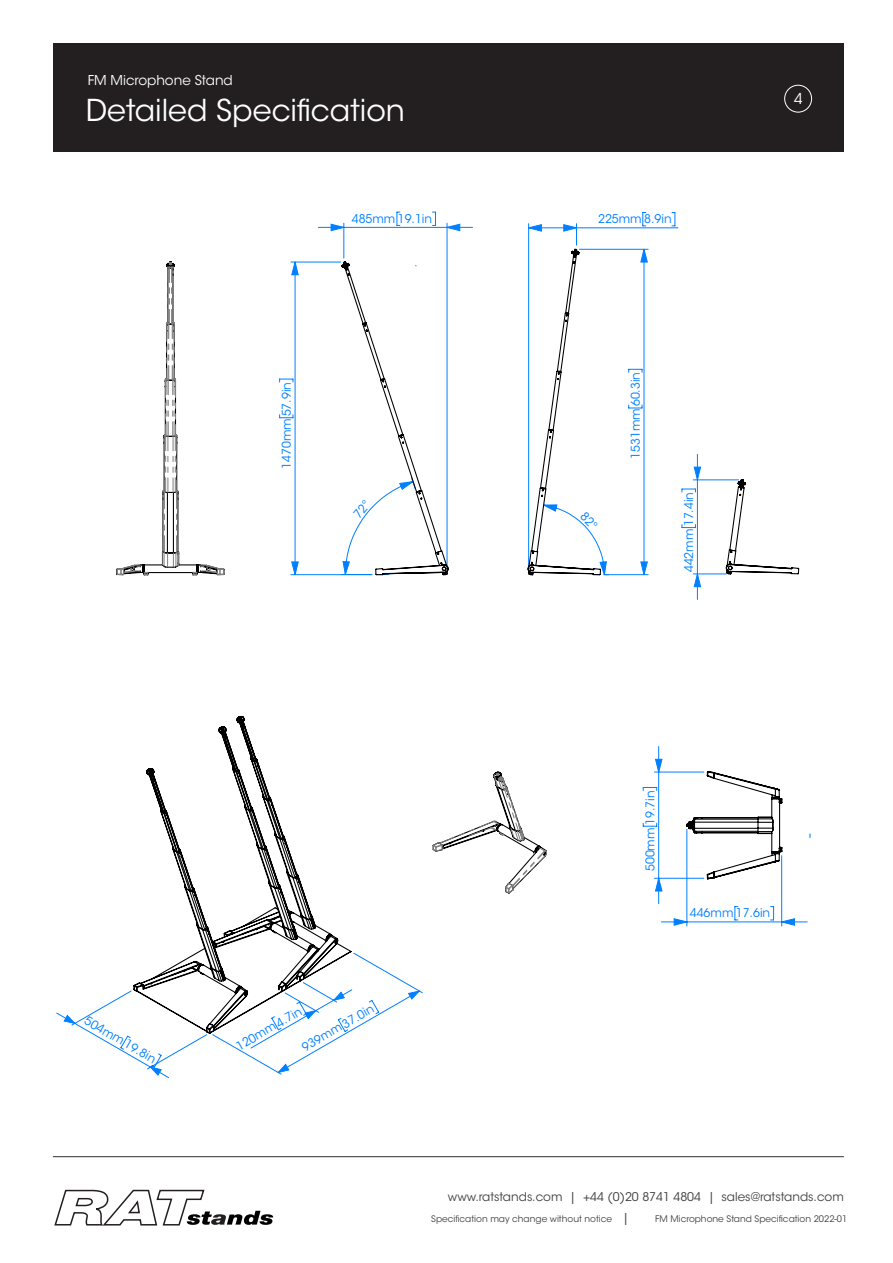
<style>
.page{position:relative;width:893px;height:1263px;background:#fff}
.page>*{position:absolute;margin:0;border:0;box-sizing:border-box;transform-origin:0 0}
.t1{font:30px "ITC Avant Garde Std";color:#fff}
.t2{font:15px "ITC Avant Garde Std";color:#fff}
.t3{font:13.5px "ITC Avant Garde Std";color:#fff}
.t4{font:12px "ITC Avant Garde Std";color:#0080ff}
.t5{font:12px "ITC Avant Garde Std";color:#404040}
.t6{font:9px "ITC Avant Garde Std";color:#404040}
.s1{font-size:12px}
</style>
<div class="page">
<div style="left:53px;top:44px;width:791px;height:108px;background:#231f20"></div>
<div style="left:784px;top:85px;width:28px;height:27px;border:1px solid #fff;border-radius:50%"></div>
<svg style="left:54px;top:1189px;width:219px;height:37px"></svg>
<hr style="left:53px;top:1156px;width:791px;height:1px;background:#323232">
<svg style="left:642px;top:212px;width:4px;height:14px"></svg>
<svg style="left:672px;top:212px;width:3px;height:14px"></svg>
<hr style="left:576px;top:227px;width:102px;height:1px;background:#0080ff">
<hr style="left:693px;top:573px;width:33px;height:1px;background:#0080ff">
<hr style="left:693px;top:479px;width:46px;height:1px;background:#0080ff">
<hr style="left:291px;top:262px;width:50px;height:1px;background:#0080ff">
<hr style="left:291px;top:574px;width:81px;height:1px;background:#0080ff">
<hr style="left:579px;top:249px;width:69px;height:1px;background:#0080ff">
<hr style="left:604px;top:574px;width:44px;height:1px;background:#0080ff">
<svg style="left:682px;top:454px;width:19px;height:145px"></svg>
<svg style="left:279px;top:261px;width:20px;height:315px"></svg>
<svg style="left:56px;top:952px;width:367px;height:126px"></svg>
<svg style="left:628px;top:248px;width:20px;height:328px"></svg>
<svg style="left:725px;top:479px;width:75px;height:96px"></svg>
<svg style="left:643px;top:746px;width:167px;height:180px"></svg>
<svg style="left:133px;top:715px;width:219px;height:320px"></svg>
<svg style="left:116px;top:261px;width:109px;height:315px"></svg>
<svg style="left:432px;top:771px;width:115px;height:123px"></svg>
<svg style="left:318px;top:212px;width:291px;height:364px"></svg>
<p class="t3" style="left:86px;top:75px;width:145px">The Performer 3 Stand</p>
<p class="t3" style="left:88px;top:75px;width:147px">FM Microphone Stand</p>
<h1 class="t1" style="left:86px;top:99px;width:321px">Detailed Specification</h1>
<p class="t4" style="left:352px;top:214px;width:82px">485mm 19.1in</p>
<p class="t4" style="left:598px;top:215px;width:75px">225mm 8.9in</p>
<p class="t4" style="left:282px;top:469px;width:89px;rotate:-90deg">1470mm 57.9in</p>
<p class="t4" style="left:631px;top:459px;width:89px;rotate:-90deg">1531mm 60.3in</p>
<p class="t4" style="left:684px;top:572px;width:82px;rotate:-90deg">442mm 17.4in</p>
<p class="t2" style="left:794px;top:93px;width:10px">4</p>
<p class="t4" style="left:88px;top:1016px;width:82px;rotate:30deg">504mm 19.8in</p>
<p class="t4" style="left:301px;top:1044px;width:82px;rotate:-30deg">939mm 37.0in</p>
<p class="t4" style="left:235px;top:1043px;width:75px;rotate:-30deg">120mm 4.7in</p>
<p class="t4" style="left:645px;top:871px;width:82px;rotate:-90deg">500mm 19.7in</p>
<p class="t4" style="left:690px;top:908px;width:82px">446mm 17.6in</p>
<p class="t5" style="left:448px;top:1192px;width:397px">www.ratstands.com | +44 (0)20 8741 4804 | sales@ratstands.com</p>
<p class="t6" style="left:655px;top:1215px;width:194px">FM Microphone Stand Specification 2022-01</p>
<p class="t6" style="left:431px;top:1215px;width:200px">Specification may change without notice <span class="s1">|</span></p>
</div>
